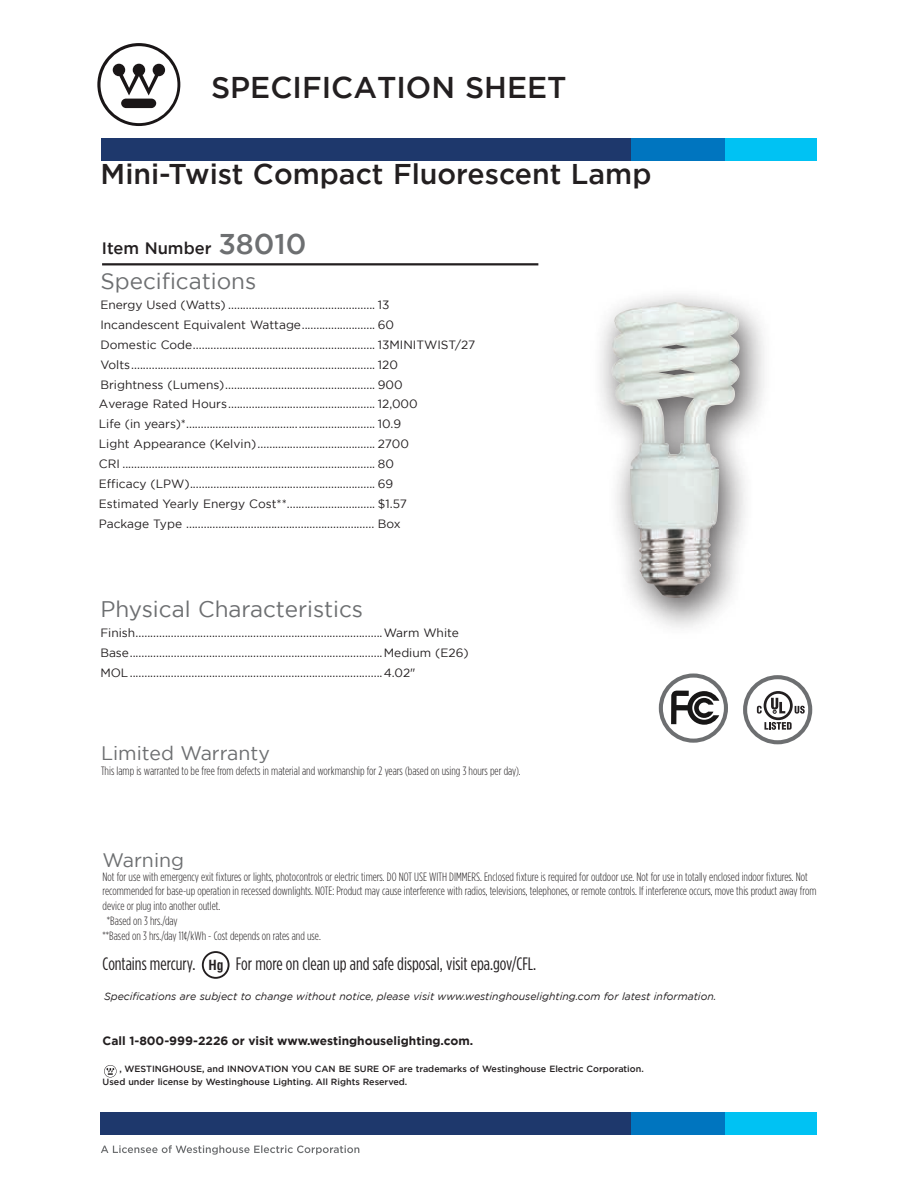
<style>
.page{position:relative;width:918px;height:1188px;background:#fff}
.page>*{position:absolute;margin:0;border:0;box-sizing:border-box;transform-origin:0 0}
.t1{font:500 30px "Gotham";color:#231f20}
.t2{font:500 28.5px "Gotham";color:#231f20}
.t3{font:22.5px "Gotham";color:#6d6f71}
.t4{font:19.5px "Gotham";color:#6d6f71}
.t5{font:18px "Gotham Condensed";color:#231f20}
.t6{font:500 16.5px "Gotham";color:#231f20}
.t7{font:12px/19.8px "Gotham";color:#231f20}
.t8{font:300 12px "Gotham Condensed";color:#231f20}
.t9{font:700 12px "Gotham";color:#231f20}
.t10{font:italic 10.5px "Gotham";color:#231f20}
.t11{font:500 9px/13.5px "Gotham";color:#231f20}
.s1{font-size:28.5px;color:#6d6f71}
.s2{font-family:"Helvetica";font-weight:700;font-stretch:condensed;font-size:13.65px}
</style>
<div class="page">
<hr style="left:102px;top:263px;width:436px;height:2px;background:#231f20">
<div style="left:590px;top:285px;width:185px;height:353px;background:#231f20;opacity:.75"></div>
<img style="left:612px;top:302px;width:131px;height:296px">
<div style="left:202px;top:951px;width:28px;height:28px;border:2px solid #231f20;border-radius:50%"></div>
<svg style="left:743px;top:675px;width:69px;height:69px"></svg>
<div style="left:105px;top:1112px;width:711px;height:23px;background:#00c2f3"></div>
<div style="left:100px;top:1112px;width:624px;height:23px;background:#1e386c"></div>
<div style="left:631px;top:1112px;width:93px;height:23px;background:#0075bf"></div>
<svg style="left:97px;top:43px;width:83px;height:83px"></svg>
<div style="left:106px;top:138px;width:711px;height:23px;background:#00c2f3"></div>
<div style="left:101px;top:138px;width:624px;height:23px;background:#1e386c"></div>
<div style="left:631px;top:138px;width:94px;height:23px;background:#0075bf"></div>
<svg style="left:659px;top:674px;width:69px;height:69px"></svg>
<svg style="left:104px;top:1065px;width:13px;height:12px"></svg>
<svg style="left:101px;top:1145px;width:258px;height:10px"></svg>
<h1 class="t1" style="left:211px;top:68px;width:357px">SPECIFICATION SHEET</h1>
<h2 class="t2" style="left:101px;top:156px;width:552px">Mini-Twist Compact Fluorescent Lamp</h2>
<h3 class="t6" style="left:102px;top:237px;width:206px">Item Number <span class="s1">38010</span></h3>
<h3 class="t3" style="left:100px;top:267px;width:157px">Specifications</h3>
<p class="t7" style="left:99px;top:295px;width:378px">Energy Used (Watts) .................................................. 13<br>Incandescent Equivalent Wattage......................... 60<br>Domestic Code.............................................................. 13MINITWIST/27<br>Volts................................................................................... 120<br>Brightness (Lumens)................................................... 900<br>Average Rated Hours.................................................. 12,000<br>Life (in years)*................................................................ 10.9<br>Light Appearance (Kelvin) ........................................ 2700<br>CRI ...................................................................................... 80<br>Efficacy (LPW)............................................................... 69<br>Estimated Yearly Energy Cost**.............................. $1.57<br>Package Type ................................................................ Box</p>
<h3 class="t3" style="left:100px;top:595px;width:264px">Physical Characteristics</h3>
<p class="t7" style="left:100px;top:623px;width:370px">Finish....................................................................................Warm White<br>Base......................................................................................Medium (E26)<br>MOL......................................................................................4.02"</p>
<h3 class="t4" style="left:101px;top:741px;width:170px">Limited Warranty</h3>
<p class="t8" style="left:101px;top:764px;width:421px">This lamp is warranted to be free from defects in material and workmanship for 2 years (based on using 3 hours per day).</p>
<h3 class="t4" style="left:103px;top:847px;width:83px">Warning</h3>
<p class="t8" style="left:103px;top:870px;width:707px">Not for use with emergency exit fixtures or lights, photocontrols or electric timers. DO NOT USE WITH DIMMERS. Enclosed fixture is required for outdoor use. Not for use in totally enclosed indoor fixtures. Not</p>
<p class="t8" style="left:103px;top:884px;width:715px">recommended for base-up operation in recessed downlights. NOTE: Product may cause interference with radios, televisions, telephones, or remote controls. If interference occurs, move this product away from</p>
<p class="t8" style="left:103px;top:899px;width:119px">device or plug into another outlet.</p>
<p class="t8" style="left:107px;top:914px;width:72px">*Based on 3 hrs./day</p>
<p class="t8" style="left:103px;top:929px;width:220px">**Based on 3 hrs./day 11¢/kWh - Cost depends on rates and use.</p>
<h3 class="t5" style="left:103px;top:953px;width:435px">Contains mercury. <span class="s2">Hg</span> For more on clean up and safe disposal, visit epa.gov/CFL.</h3>
<p class="t10" style="left:104px;top:989px;width:614px">Specifications are subject to change without notice, please visit www.westinghouselighting.com for latest information.</p>
<p class="t9" style="left:103px;top:1033px;width:372px">Call 1-800-999-2226 or visit www.westinghouselighting.com.</p>
<p class="t11" style="left:103px;top:1062px;width:543px;text-indent:17px">, WESTINGHOUSE, and INNOVATION YOU CAN BE SURE OF are trademarks of Westinghouse Electric Corporation.<br>Used under license by Westinghouse Lighting. All Rights Reserved.</p>
</div>
